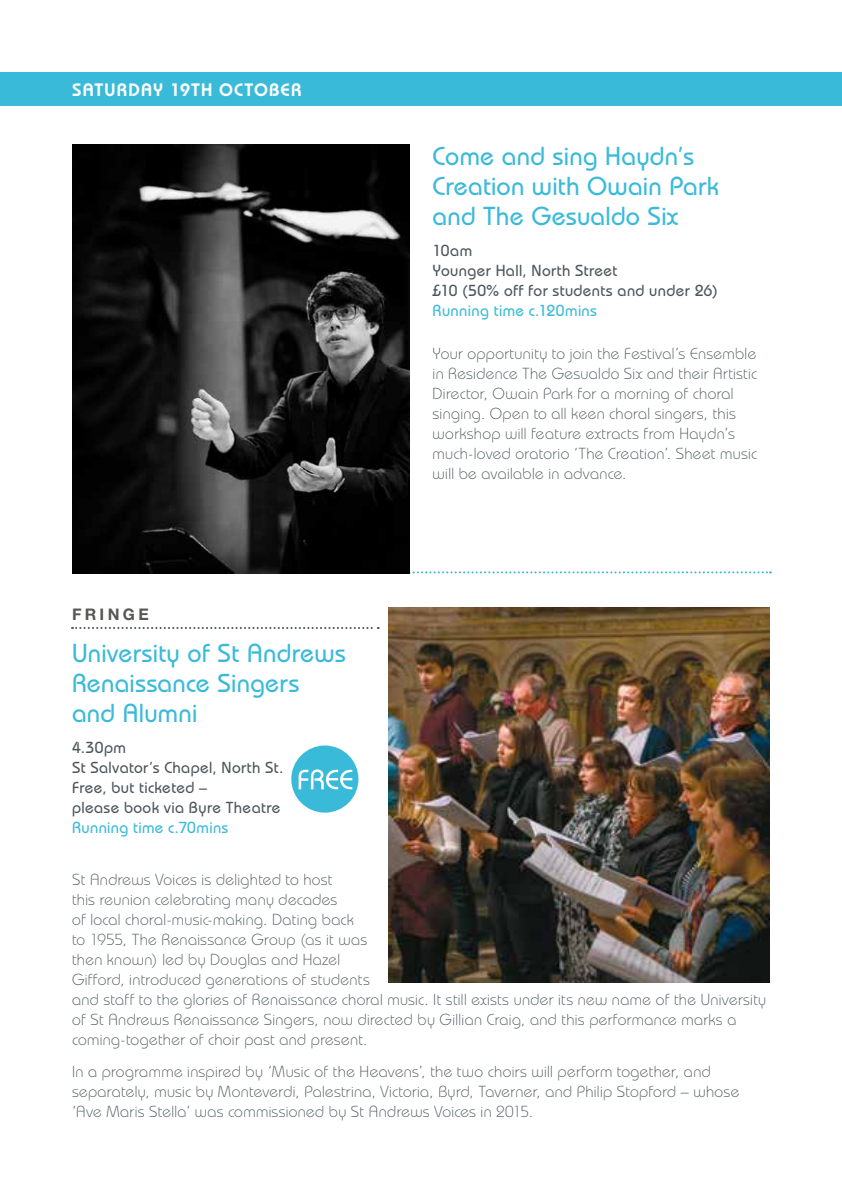
<style>
.page{position:relative;width:842px;height:1191px;background:#fff}
.page>*{position:absolute;margin:0;border:0;box-sizing:border-box;transform-origin:0 0}
.t1{font:500 26px/30px "Bauhaus IT Cby BT";letter-spacing:.01em;color:#3abad9}
.t2{font:600 18px "Bauhaus IT Cby BT";letter-spacing:.06em;color:#fff}
.t3{font:300 16px/20px "Bauhaus IT Cby BT";letter-spacing:.02em;color:#4c565c}
.t4{font:500 16px/20px "Bauhaus IT Cby BT";letter-spacing:.025em;color:#4c565c}
.t5{font:500 16px "Bauhaus IT Cby BT";letter-spacing:.025em;color:#3abad9}
.t6{font:700 16px "Helvetica Neue";letter-spacing:.21em;color:#575756}
</style>
<div class="page">
<div style="left:0;top:72px;width:842px;height:33px;background:#3abad9"></div>
<svg style="left:72px;top:627px;width:307px;height:2px"></svg>
<img style="left:389px;top:608px;width:381px;height:374px">
<svg style="left:409px;top:571px;width:362px;height:2px"></svg>
<div style="left:291px;top:745px;width:67px;height:67px;background:#3abad9;border-radius:50%"></div>
<svg style="left:299px;top:769px;width:53px;height:20px"></svg>
<img style="left:72px;top:145px;width:337px;height:429px">
<p class="t2" style="left:72px;top:79px;width:231px">SATURDAY 19TH OCTOBER</p>
<h1 class="t1" style="left:433px;top:140px;width:288px">Come and sing Haydn’s<br>Creation with Owain Park and The Gesualdo Six</h1>
<p class="t4" style="left:433px;top:240px;width:287px">10am<br>Younger Hall, North Street<br>£10 (50% off for students and under 26)</p>
<p class="t5" style="left:433px;top:301px;width:166px">Running time c.120mins</p>
<p class="t3" style="left:433px;top:343px;width:326px">Your opportunity to join the Festival’s Ensemble in Residence The Gesualdo Six and their Artistic Director, Owain Park for a morning of choral singing. Open to all keen choral singers, this workshop will feature extracts from Haydn’s much-loved oratorio ‘The Creation’. Sheet music will be available in advance.</p>
<p class="t6" style="left:72px;top:605px;width:78px">FRINGE</p>
<h1 class="t1" style="left:72px;top:637px;width:275px">University of St Andrews<br>Renaissance Singers and Alumni</h1>
<p class="t4" style="left:72px;top:737px;width:213px">4.30pm<br>St Salvator’s Chapel, North St.<br>Free, but ticketed –<br>please book via Byre Theatre</p>
<p class="t5" style="left:72px;top:818px;width:158px">Running time c.70mins</p>
<p class="t3" style="left:72px;top:869px;width:696px">St Andrews Voices is delighted to host<br>this reunion celebrating many decades<br>of local choral-music-making. Dating back<br>to 1955, The Renaissance Group (as it was<br>then known) led by Douglas and Hazel<br>Gifford, introduced generations of students<br>and staff to the glories of Renaissance choral music. It still exists under its new name of the University of St Andrews Renaissance Singers, now directed by Gillian Craig, and this performance marks a coming-together of choir past and present.</p>
<p class="t3" style="left:72px;top:1061px;width:669px">In a programme inspired by ‘Music of the Heavens’, the two choirs will perform together, and separately, music by Monteverdi, Palestrina, Victoria, Byrd, Taverner, and Philip Stopford – whose ‘Ave Maris Stella’ was commissioned by St Andrews Voices in 2015.</p>
</div>
